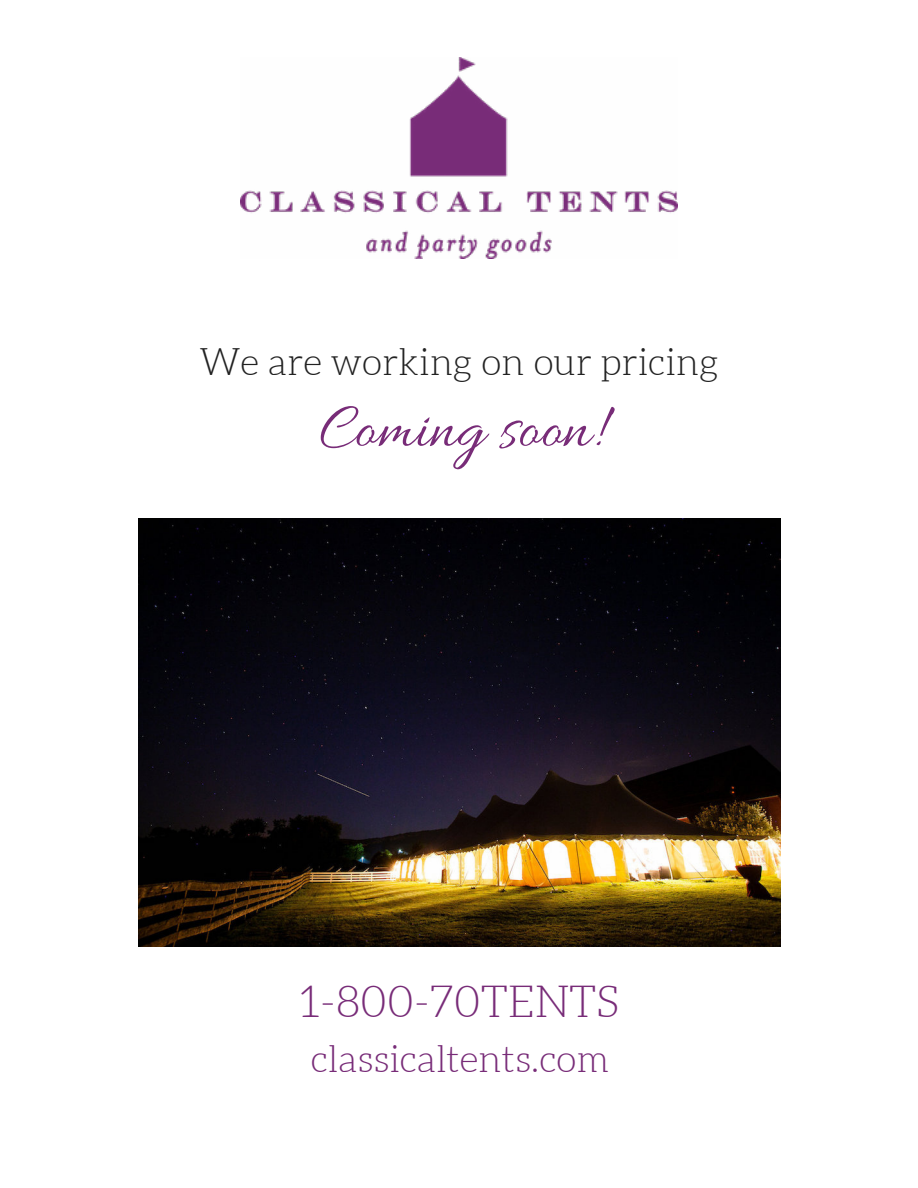
<style>
.page{position:relative;width:918px;height:1188px;background:#fff}
.page>*{position:absolute;margin:0;border:0;box-sizing:border-box;transform-origin:0 0}
.t1{font:65.4px "Allura";color:#782c78}
.t2{font:300 43.65px "Aleo";color:#782c78}
.t3{font:300 37.35px "Aleo";color:#222}
.t4{font:300 37.35px "Aleo";color:#782c78}
</style>
<div class="page">
<img style="left:241px;top:57px;width:436px;height:202px">
<img style="left:138px;top:519px;width:643px;height:427px">
<p class="t3" style="left:199px;top:341px;width:521px">We are working on our pricing</p>
<h1 class="t1" style="left:319px;top:392px;width:283px">Coming soon!</h1>
<p class="t2" style="left:300px;top:978px;width:320px">1-800-70TENTS</p>
<p class="t4" style="left:311px;top:1039px;width:300px">classicaltents.com</p>
</div>
